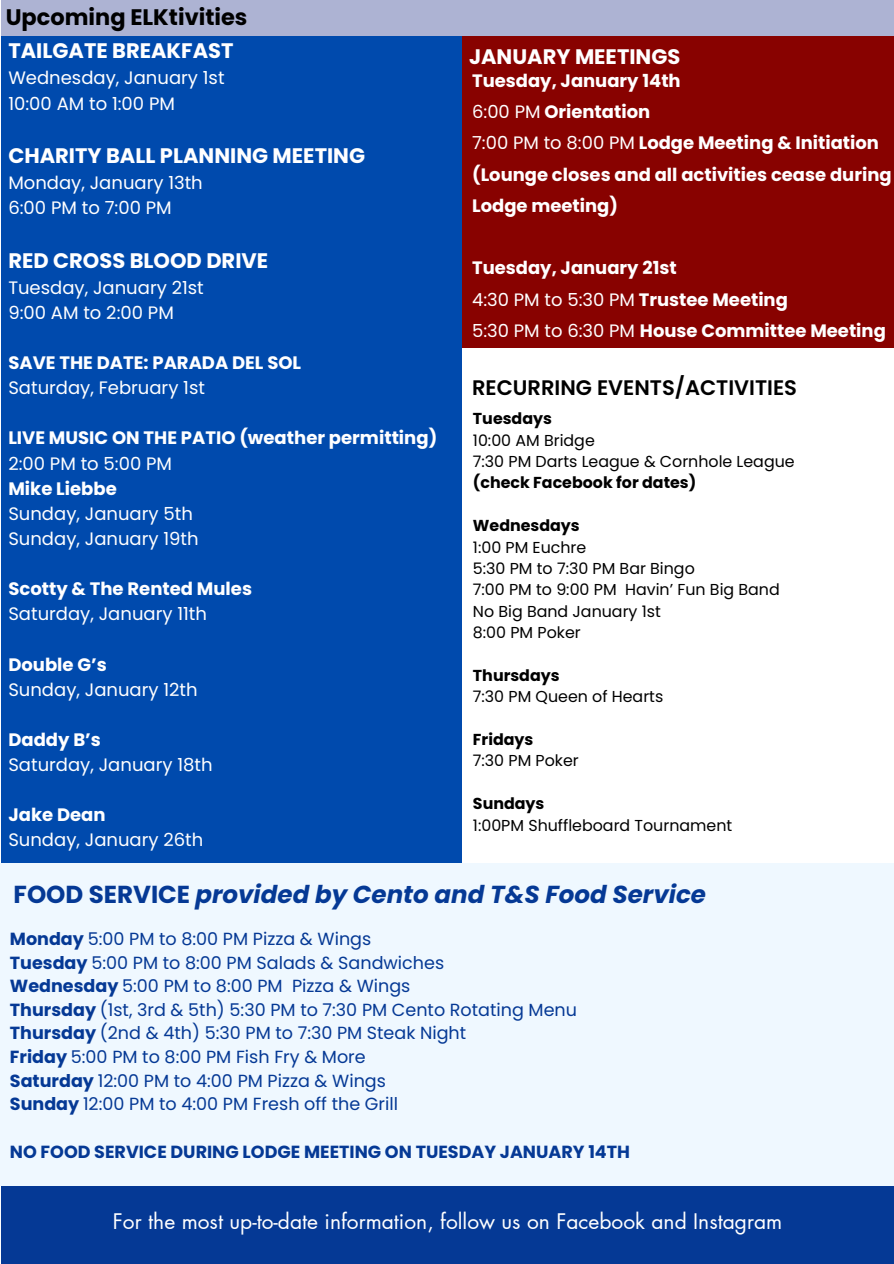
<style>
.page{position:relative;width:894px;height:1264px;background:#fff}
.page>*{position:absolute;margin:0;border:0;box-sizing:border-box;transform-origin:0 0}
.t1{font:italic 700 24.6px "Poppins";color:#053995}
.t2{font:700 22.5px "Poppins";color:#000}
.t3{font:700 21px "Poppins";color:#fff}
.t4{font:21px "Futura LT Pro";color:#fff}
.t5{font:600 21px "Poppins";color:#000}
.t6{font:700 18px/31.3px "Poppins";color:#fff}
.t7{font:18px/25px "Poppins";color:#fff}
.t8{font:17.55px/23.7px "Poppins";color:#053995}
.t9{font:700 17.55px "Poppins";color:#053995}
.t10{font:15.9px "Poppins";color:#000}
.t11{font:700 15.9px "Poppins";color:#000}
.s1{font-weight:400}
.s2{font-weight:700}
.s3{font-style:normal}
</style>
<div class="page">
<div style="left:1px;top:1183px;width:892px;height:80px;background:#053995"></div>
<div style="left:458px;top:35px;width:435px;height:313px;background:#880200"></div>
<div style="left:1px;top:35px;width:461px;height:828px;background:#004aad"></div>
<div style="left:0;top:863px;width:893px;height:322px;background:#eff8ff"></div>
<div style="left:1px;top:0;width:892px;height:35px;background:#adb3d3"></div>
<p class="t2" style="left:6px;top:2px;width:243px">Upcoming ELKtivities</p>
<p class="t3" style="left:8px;top:36px;width:227px">TAILGATE BREAKFAST</p>
<p class="t7" style="left:8px;top:66px;width:218px">Wednesday, January 1st<br>10:00 AM to 1:00 PM</p>
<p class="t3" style="left:8px;top:141px;width:358px">CHARITY BALL PLANNING MEETING</p>
<p class="t7" style="left:8px;top:170px;width:196px">Monday, January 13th<br>6:00 PM to 7:00 PM</p>
<p class="t3" style="left:8px;top:245px;width:261px">RED CROSS BLOOD DRIVE</p>
<p class="t7" style="left:8px;top:275px;width:197px">Tuesday, January 21st<br>9:00 AM to 2:00 PM</p>
<p class="t6" style="left:8px;top:350px;width:294px;line-height:25px">SAVE THE DATE: PARADA DEL SOL<br><span class="s1">Saturday, February 1st</span></p>
<p class="t7" style="left:8px;top:425px;width:430px"><span class="s2">LIVE MUSIC ON THE PATIO (weather permitting)<br></span>2:00 PM to 5:00 PM<br><span class="s2">Mike Liebbe<br></span>Sunday, January 5th<br>Sunday, January 19th</p>
<p class="t6" style="left:8px;top:576px;width:245px;line-height:25px">Scotty &amp; The Rented Mules<br><span class="s1">Saturday, January 11th</span></p>
<p class="t7" style="left:8px;top:651px;width:191px"><span class="s2">Double G’s<br></span>Sunday, January 12th</p>
<p class="t7" style="left:8px;top:727px;width:206px"><span class="s2">Daddy B’s<br></span>Saturday, January 18th</p>
<p class="t7" style="left:8px;top:802px;width:196px"><span class="s2">Jake Dean<br></span>Sunday, January 26th</p>
<p class="t3" style="left:469px;top:42px;width:213px">JANUARY MEETINGS</p>
<p class="t6" style="left:472px;top:65px;width:421px">Tuesday, January 14th<br><span class="s1">6:00 PM</span> Orientation<br><span class="s1">7:00 PM to 8:00 PM</span> Lodge Meeting &amp; Initiation (Lounge closes and all activities cease during<br>Lodge meeting)</p>
<p class="t6" style="left:472px;top:252px;width:415px">Tuesday, January 21st<br><span class="s1">4:30 PM to 5:30 PM</span> Trustee Meeting<br><span class="s1">5:30 PM to 6:30 PM</span> House Committee Meeting</p>
<h1 class="t5" style="left:472px;top:373px;width:326px">RECURRING EVENTS/ACTIVITIES</h1>
<h2 class="t11" style="left:473px;top:407px;width:80px">Tuesdays</h2>
<h5 class="t10" style="left:473px;top:429px;width:123px">10:00 AM Bridge</h5>
<h3 class="t10" style="left:473px;top:450px;width:323px">7:30 PM Darts League &amp; Cornhole League</h3>
<h3 class="t11" style="left:473px;top:471px;width:225px">(check Facebook for dates)</h3>
<h5 class="t11" style="left:473px;top:514px;width:108px">Wednesdays</h5>
<h5 class="t10" style="left:473px;top:536px;width:115px">1:00 PM Euchre</h5>
<h5 class="t10" style="left:473px;top:557px;width:223px">5:30 PM to 7:30 PM Bar Bingo</h5>
<h5 class="t10" style="left:473px;top:578px;width:308px">7:00 PM to 9:00 PM Havin’ Fun Big Band</h5>
<h5 class="t10" style="left:473px;top:600px;width:189px">No Big Band January 1st</h5>
<h5 class="t10" style="left:473px;top:621px;width:109px">8:00 PM Poker</h5>
<h5 class="t11" style="left:473px;top:664px;width:88px">Thursdays</h5>
<h5 class="t10" style="left:473px;top:685px;width:192px">7:30 PM Queen of Hearts</h5>
<h2 class="t11" style="left:473px;top:728px;width:62px">Fridays</h2>
<p class="t10" style="left:473px;top:749px;width:107px">7:30 PM Poker</p>
<p class="t11" style="left:473px;top:792px;width:73px">Sundays</p>
<p class="t10" style="left:473px;top:813px;width:261px">1:00PM Shuffleboard Tournament</p>
<h4 class="t1" style="left:14px;top:876px;width:693px"><span class="s3">FOOD SERVICE</span> provided by Cento and T&amp;S Food Service</h4>
<h1 class="t8" style="left:10px;top:926px;width:568px"><span class="s2">Monday</span> 5:00 PM to 8:00 PM Pizza &amp; Wings<br><span class="s2">Tuesday</span> 5:00 PM to 8:00 PM Salads &amp; Sandwiches<br><span class="s2">Wednesday</span> 5:00 PM to 8:00 PM Pizza &amp; Wings<br><span class="s2">Thursday</span> (1st, 3rd &amp; 5th) 5:30 PM to 7:30 PM Cento Rotating Menu <span class="s2">Thursday</span> (2nd &amp; 4th) 5:30 PM to 7:30 PM Steak Night<br><span class="s2">Friday</span> 5:00 PM to 8:00 PM Fish Fry &amp; More<br><span class="s2">Saturday</span> 12:00 PM to 4:00 PM Pizza &amp; Wings<br><span class="s2">Sunday</span> 12:00 PM to 4:00 PM Fresh off the Grill</h1>
<h5 class="t9" style="left:10px;top:1139px;width:621px">NO FOOD SERVICE DURING LODGE MEETING ON TUESDAY JANUARY 14TH</h5>
<h3 class="t4" style="left:113px;top:1211px;width:670px">For the most up-to-date information, follow us on Facebook and Instagram</h3>
</div>
